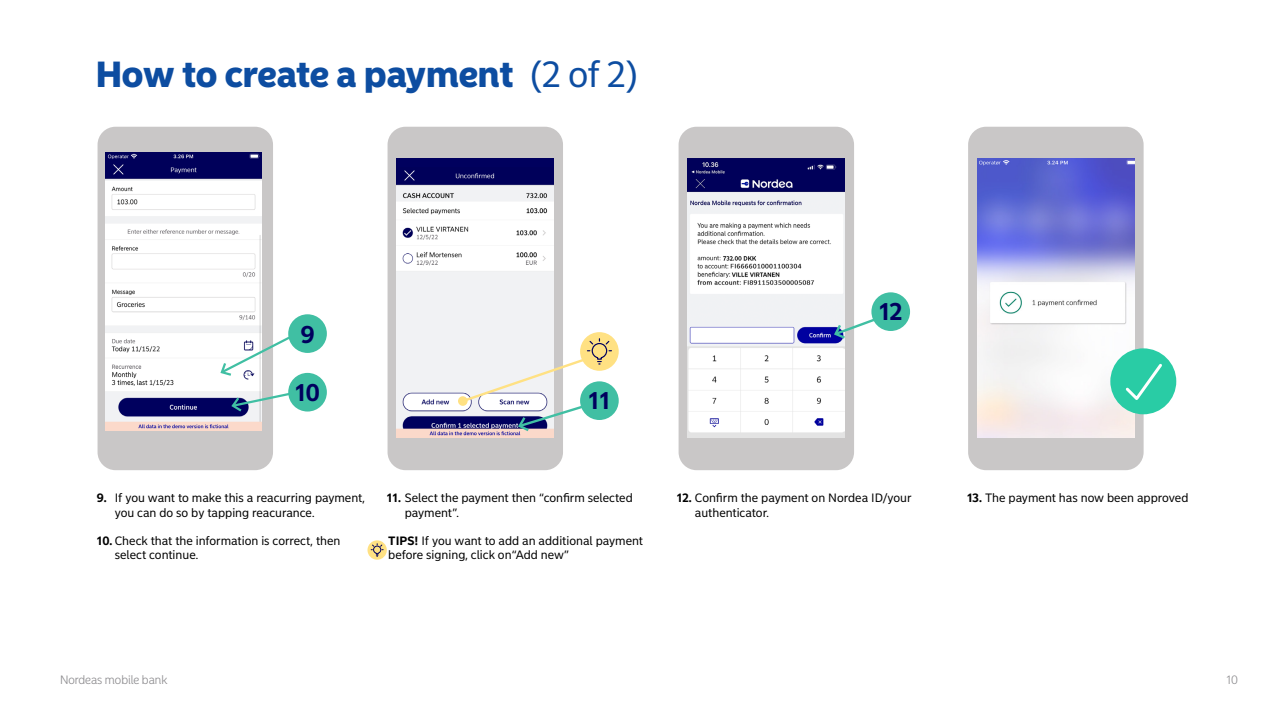
<style>
.page{position:relative;width:1263px;height:706px;background:#fff}
.page>*{position:absolute;margin:0;border:0;box-sizing:border-box;transform-origin:0 0}
.Heading_1{font:900 36px "Nordea Sans Large";letter-spacing:-.005em;color:#0d4da1}
.t1{font:700 24px "Nordea Sans Large";color:#00005e}
.Body_text_4_-_Number{font:12px/14.1px "Nordea Sans Small";color:#000}
.t2{font:300 12px "Nordea Sans Large";color:#8b8a8d}
.s1{font-weight:400}
.s2{font-weight:700}
</style>
<div class="page">
<div style="left:387px;top:127px;width:176px;height:343px;background:#c9c7c7;border-radius:18px"></div>
<div style="left:678px;top:127px;width:176px;height:343px;background:#c9c7c7;border-radius:18px"></div>
<div style="left:968px;top:127px;width:175px;height:343px;background:#c9c7c7;border-radius:18px"></div>
<img style="left:978px;top:159px;width:156px;height:279px">
<img style="left:397px;top:159px;width:156px;height:278px">
<div style="left:398px;top:159px;width:155px;height:8px;background:#00005e"></div>
<div style="left:580px;top:381px;width:39px;height:39px;background:#40bfa3;border-radius:50%"></div>
<div style="left:871px;top:292px;width:39px;height:39px;background:#40bfa3;border-radius:50%"></div>
<svg style="left:458px;top:396px;width:10px;height:10px"></svg>
<div style="left:580px;top:332px;width:39px;height:39px;background:#ffe183;border-radius:50%"></div>
<svg style="left:460px;top:337px;width:153px;height:96px"></svg>
<div style="left:1110px;top:348px;width:66px;height:66px;background:#29cca5;border-radius:50%"></div>
<svg style="left:1125px;top:363px;width:37px;height:37px"></svg>
<svg style="left:367px;top:540px;width:20px;height:20px"></svg>
<svg style="left:371px;top:543px;width:13px;height:14px"></svg>
<div style="left:98px;top:127px;width:175px;height:343px;background:#c9c7c7;border-radius:18px"></div>
<div style="left:288px;top:314px;width:39px;height:39px;background:#40bfa3;border-radius:50%"></div>
<img style="left:105px;top:152px;width:157px;height:278px">
<div style="left:288px;top:373px;width:39px;height:38px;background:#40bfa3;border-radius:50%"></div>
<img style="left:688px;top:159px;width:156px;height:278px">
<svg style="left:832px;top:315px;width:49px;height:26px"></svg>
<svg style="left:219px;top:331px;width:81px;height:46px"></svg>
<svg style="left:230px;top:390px;width:70px;height:24px"></svg>
<p class="Heading_1" style="left:96px;top:52px;width:545px">How to create a payment <span class="s1">(2 of 2)</span></p>
<h2 class="t1" style="left:301px;top:320px;width:15px">9</h2>
<h2 class="t1" style="left:295px;top:378px;width:26px">10</h2>
<h2 class="t1" style="left:588px;top:386px;width:23px">11</h2>
<p class="Body_text_4_-_Number" style="left:115px;top:491px;width:252px;text-indent:-18px"><span class="s2">9.</span> If you want to make this a reacurring payment, you can do so by tapping reacurance.</p>
<p class="Body_text_4_-_Number" style="left:115px;top:533px;width:227px;text-indent:-18px"><span class="s2">10.</span> Check that the information is correct, then select continue.</p>
<p class="Body_text_4_-_Number" style="left:405px;top:491px;width:230px;text-indent:-18px"><span class="s2">11.</span> Select the payment then “confirm selected payment”.</p>
<p class="Body_text_4_-_Number" style="left:388px;top:533px;width:256px"><span class="s2">TIPS!</span> If you want to add an additional payment before signing, click on“Add new”</p>
<h2 class="t1" style="left:879px;top:297px;width:25px">12</h2>
<p class="Body_text_4_-_Number" style="left:695px;top:491px;width:218px;text-indent:-18px"><span class="s2">12.</span> Confirm the payment on Nordea ID/your authenticator.</p>
<p class="Body_text_4_-_Number" style="left:967px;top:491px;width:223px"><span class="s2">13.</span> The payment has now been approved</p>
<p class="t2" style="left:60px;top:673px;width:109px">Nordeas mobile bank</p>
<p class="t2" style="left:1226px;top:673px;width:13px">10</p>
</div>
